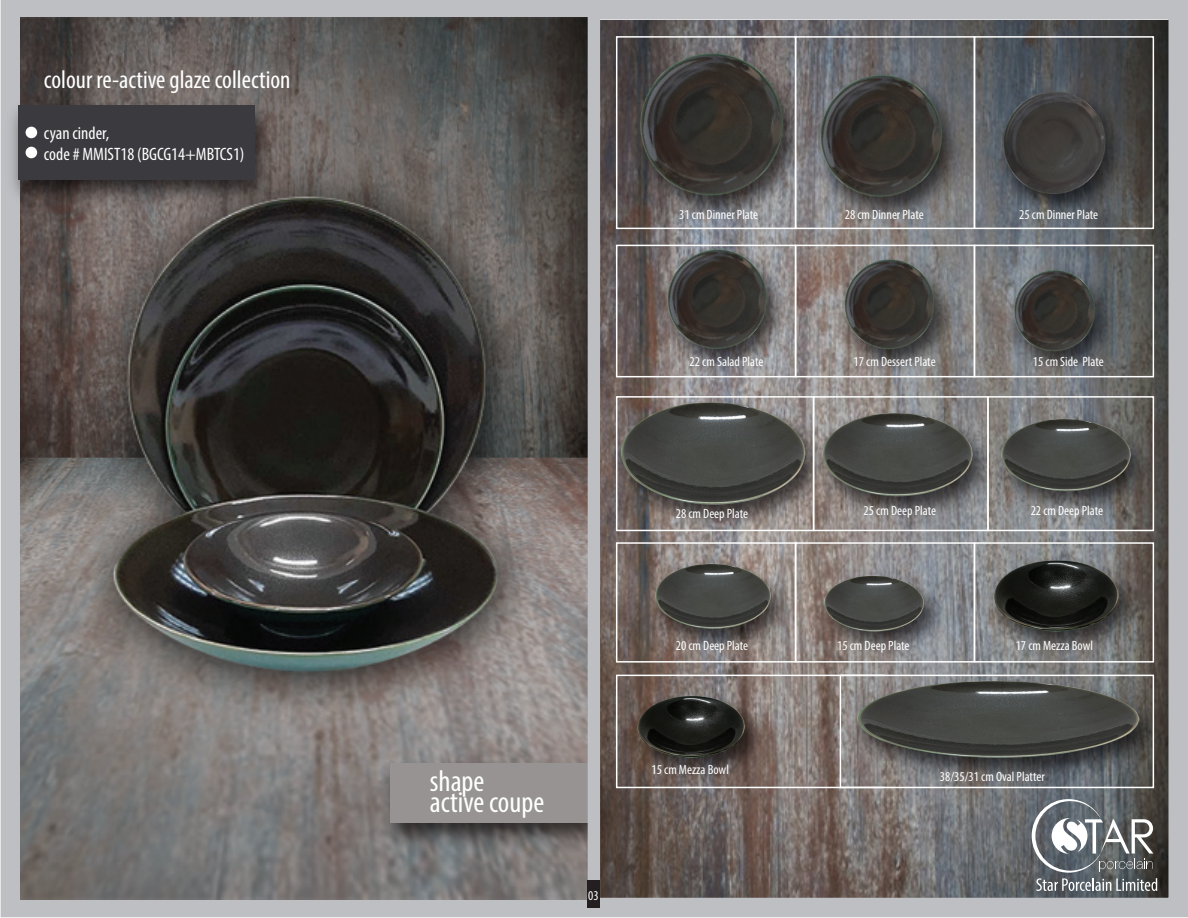
<style>
.page{position:relative;width:1188px;height:918px;background:#fff}
.page>*{position:absolute;margin:0;border:0;box-sizing:border-box;transform-origin:0 0}
.t1{font:condensed 30px "Myriad Pro";color:#fff}
.t2{font:condensed 25.5px "Myriad Pro";color:#fff}
.t3{font:condensed 18px/21px "Myriad Pro";color:#fff}
.t4{font:condensed 13.5px "Myriad Pro";color:#fff}
</style>
<div class="page">
<img style="left:600px;top:21px;width:567px;height:875px">
<img style="left:607px;top:21px;width:212px;height:212px">
<img style="left:652px;top:237px;width:144px;height:146px">
<img style="left:644px;top:229px;width:148px;height:145px">
<img style="left:829px;top:249px;width:135px;height:135px">
<img style="left:823px;top:239px;width:134px;height:134px">
<img style="left:999px;top:260px;width:126px;height:126px">
<img style="left:995px;top:252px;width:120px;height:120px">
<img style="left:792px;top:47px;width:180px;height:179px">
<img style="left:987px;top:80px;width:149px;height:146px">
<img style="left:977px;top:68px;width:156px;height:155px">
<img style="left:607px;top:392px;width:229px;height:147px">
<img style="left:620px;top:402px;width:186px;height:111px">
<img style="left:808px;top:402px;width:194px;height:126px">
<img style="left:821px;top:412px;width:152px;height:91px">
<img style="left:979px;top:548px;width:170px;height:116px">
<img style="left:992px;top:558px;width:128px;height:81px">
<img style="left:841px;top:670px;width:326px;height:122px">
<img style="left:854px;top:681px;width:288px;height:83px">
<img style="left:640px;top:552px;width:163px;height:108px">
<img style="left:654px;top:564px;width:118px;height:70px">
<img style="left:811px;top:564px;width:144px;height:101px">
<img style="left:824px;top:576px;width:101px;height:60px">
<img style="left:624px;top:684px;width:152px;height:107px">
<img style="left:637px;top:695px;width:109px;height:69px">
<img style="left:990px;top:406px;width:171px;height:118px">
<img style="left:1001px;top:419px;width:130px;height:77px">
<div style="left:1px;top:0;width:1187px;height:917px;border:20px solid #bebfc2"></div>
<svg style="left:1032px;top:799px;width:125px;height:92px"></svg>
<img style="left:20px;top:18px;width:568px;height:882px">
<img style="left:372px;top:751px;width:246px;height:105px">
<div style="left:390px;top:763px;width:200px;height:60px;background:#969392"></div>
<div style="left:588px;top:17px;width:12px;height:893px;background:#bebfc2"></div>
<div style="left:587px;top:880px;width:13px;height:28px;background:#231f20"></div>
<div style="left:616px;top:36px;width:180px;height:193px;border:2px solid #fff"></div>
<div style="left:795px;top:36px;width:180px;height:193px;border:2px solid #fff"></div>
<div style="left:974px;top:36px;width:180px;height:193px;border:2px solid #fff"></div>
<div style="left:616px;top:245px;width:180px;height:132px;border:2px solid #fff"></div>
<div style="left:795px;top:245px;width:180px;height:132px;border:2px solid #fff"></div>
<div style="left:974px;top:245px;width:180px;height:132px;border:2px solid #fff"></div>
<div style="left:616px;top:396px;width:198px;height:135px;border:2px solid #fff"></div>
<div style="left:813px;top:396px;width:176px;height:135px;border:2px solid #fff"></div>
<div style="left:987px;top:396px;width:167px;height:135px;border:2px solid #fff"></div>
<div style="left:616px;top:542px;width:180px;height:121px;border:2px solid #fff"></div>
<div style="left:795px;top:542px;width:180px;height:121px;border:2px solid #fff"></div>
<div style="left:974px;top:542px;width:180px;height:121px;border:2px solid #fff"></div>
<div style="left:616px;top:675px;width:270px;height:113px;border:2px solid #fff"></div>
<div style="left:840px;top:675px;width:314px;height:113px;border:2px solid #fff"></div>
<img style="left:0;top:93px;width:282px;height:119px">
<div style="left:18px;top:105px;width:237px;height:74px;background:#3a3a3f"></div>
<div style="left:26px;top:127px;width:11px;height:11px;background:#fff;border-radius:50%"></div>
<div style="left:26px;top:147px;width:11px;height:11px;background:#fff;border-radius:50%"></div>
<h2 class="t2" style="left:44px;top:64px;width:248px">colour re-active glaze collection</h2>
<h3 class="t3" style="left:44px;top:122px;width:202px">cyan cinder,<br>code # MMIST18 (BGCG14+MBTCS1)</h3>
<p class="t4" style="left:679px;top:206px;width:80px">31 cm Dinner Plate</p>
<p class="t4" style="left:845px;top:206px;width:80px">28 cm Dinner Plate</p>
<p class="t4" style="left:1019px;top:206px;width:80px">25 cm Dinner Plate</p>
<p class="t4" style="left:690px;top:353px;width:75px">22 cm Salad Plate</p>
<p class="t4" style="left:854px;top:353px;width:84px">17 cm Dessert Plate</p>
<p class="t4" style="left:1033px;top:353px;width:72px">15 cm Side Plate</p>
<h1 class="t1" style="left:430px;top:762px;width:56px">shape</h1>
<h1 class="t1" style="left:430px;top:783px;width:116px">active coupe</h1>
<p class="t4" style="left:588px;top:888px;width:12px">03</p>
<p class="t4" style="left:676px;top:505px;width:74px">28 cm Deep Plate</p>
<p class="t4" style="left:864px;top:502px;width:74px">25 cm Deep Plate</p>
<p class="t4" style="left:1031px;top:502px;width:74px">22 cm Deep Plate</p>
<p class="t4" style="left:676px;top:638px;width:74px">20 cm Deep Plate</p>
<p class="t4" style="left:837px;top:638px;width:74px">15 cm Deep Plate</p>
<p class="t4" style="left:1016px;top:638px;width:79px">17 cm Mezza Bowl</p>
<p class="t4" style="left:652px;top:761px;width:79px">15 cm Mezza Bowl</p>
<p class="t4" style="left:940px;top:768px;width:106px">38/35/31 cm Oval Platter</p>
</div>
